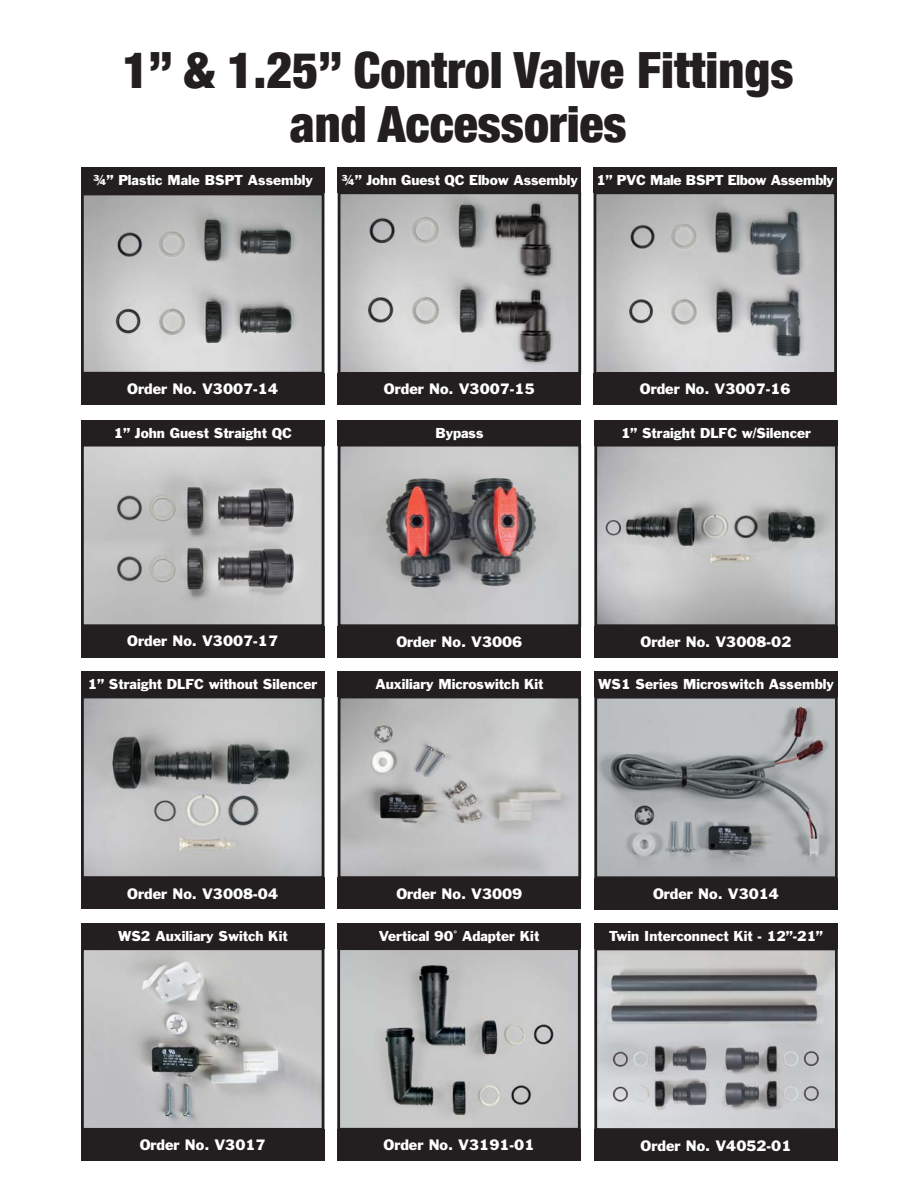
<style>
.page{position:relative;width:918px;height:1188px;background:#fff}
.page>*{position:absolute;margin:0;border:0;box-sizing:border-box;transform-origin:0 0}
.t1{font:900 condensed 49.95px/54.2px "Helvetica Neue";color:#231f20;text-align:center}
.t2{font:16.8px "Franklin Gothic Std";color:#fff}
.t3{font:13.95px "Franklin Gothic Std";color:#fff}
.t4{font:13.35px "Franklin Gothic Std";color:#fff}
.t5{font:13.35px "Franklin Gothic Std";letter-spacing:-.02em;color:#fff}
</style>
<div class="page">
<img style="left:342px;top:448px;width:235px;height:175px">
<div style="left:338px;top:444px;width:243px;height:183px;border:3px solid #231f20"></div>
<div style="left:338px;top:626px;width:243px;height:31px;background:#231f20"></div>
<div style="left:338px;top:420px;width:243px;height:25px;background:#231f20"></div>
<img style="left:598px;top:448px;width:236px;height:175px">
<div style="left:594px;top:444px;width:244px;height:183px;border:3px solid #231f20"></div>
<div style="left:594px;top:626px;width:244px;height:31px;background:#231f20"></div>
<div style="left:594px;top:420px;width:244px;height:25px;background:#231f20"></div>
<img style="left:598px;top:195px;width:235px;height:176px">
<div style="left:594px;top:191px;width:243px;height:184px;border:3px solid #231f20"></div>
<div style="left:594px;top:373px;width:243px;height:32px;background:#231f20"></div>
<div style="left:594px;top:168px;width:243px;height:25px;background:#231f20"></div>
<img style="left:342px;top:700px;width:235px;height:175px">
<div style="left:338px;top:696px;width:243px;height:183px;border:3px solid #231f20"></div>
<div style="left:338px;top:878px;width:243px;height:31px;background:#231f20"></div>
<div style="left:338px;top:672px;width:243px;height:25px;background:#231f20"></div>
<img style="left:85px;top:700px;width:235px;height:175px">
<div style="left:81px;top:696px;width:243px;height:183px;border:3px solid #231f20"></div>
<div style="left:81px;top:672px;width:243px;height:25px;background:#231f20"></div>
<div style="left:81px;top:878px;width:243px;height:31px;background:#231f20"></div>
<img style="left:598px;top:700px;width:236px;height:175px">
<div style="left:594px;top:696px;width:244px;height:183px;border:3px solid #231f20"></div>
<div style="left:594px;top:878px;width:244px;height:31px;background:#231f20"></div>
<div style="left:594px;top:672px;width:244px;height:25px;background:#231f20"></div>
<div style="left:81px;top:373px;width:243px;height:32px;background:#231f20"></div>
<div style="left:81px;top:168px;width:243px;height:25px;background:#231f20"></div>
<svg style="left:85px;top:197px;width:235px;height:174px;background:#b4b4b4"></svg>
<div style="left:81px;top:193px;width:243px;height:182px;border:3px solid #231f20"></div>
<img style="left:342px;top:195px;width:235px;height:176px">
<div style="left:338px;top:191px;width:243px;height:184px;border:3px solid #231f20"></div>
<div style="left:338px;top:373px;width:243px;height:32px;background:#231f20"></div>
<div style="left:338px;top:168px;width:243px;height:25px;background:#231f20"></div>
<img style="left:341px;top:951px;width:236px;height:176px">
<div style="left:337px;top:947px;width:244px;height:184px;border:3px solid #231f20"></div>
<div style="left:337px;top:1129px;width:244px;height:32px;background:#231f20"></div>
<div style="left:337px;top:924px;width:244px;height:25px;background:#231f20"></div>
<div style="left:81px;top:924px;width:244px;height:25px;background:#231f20"></div>
<img style="left:85px;top:951px;width:235px;height:176px">
<div style="left:81px;top:947px;width:243px;height:184px;border:3px solid #231f20"></div>
<div style="left:81px;top:1129px;width:243px;height:32px;background:#231f20"></div>
<img style="left:85px;top:448px;width:235px;height:175px">
<div style="left:81px;top:444px;width:243px;height:183px;border:3px solid #231f20"></div>
<div style="left:81px;top:626px;width:243px;height:31px;background:#231f20"></div>
<div style="left:81px;top:420px;width:243px;height:25px;background:#231f20"></div>
<img style="left:598px;top:952px;width:236px;height:175px">
<div style="left:594px;top:948px;width:244px;height:183px;border:3px solid #231f20"></div>
<div style="left:594px;top:1130px;width:244px;height:31px;background:#231f20"></div>
<div style="left:594px;top:924px;width:244px;height:25px;background:#231f20"></div>
<h1 class="t1" style="left:123px;top:40px;width:672px">1” &amp; 1.25” Control Valve Fittings and Accessories</h1>
<p class="t4" style="left:93px;top:172px;width:222px">¾” Plastic Male BSPT Assembly</p>
<p class="t4" style="left:341px;top:172px;width:239px">¾” John Guest QC Elbow Assembly</p>
<p class="t5" style="left:596px;top:172px;width:239px">1” PVC Male BSPT Elbow Assembly</p>
<p class="t3" style="left:127px;top:380px;width:152px">Order No. V3007-14</p>
<p class="t4" style="left:114px;top:424px;width:179px">1” John Guest Straight QC</p>
<p class="t3" style="left:384px;top:380px;width:152px">Order No. V3007-15</p>
<p class="t4" style="left:435px;top:424px;width:50px">Bypass</p>
<p class="t3" style="left:640px;top:380px;width:152px">Order No. V3007-16</p>
<p class="t4" style="left:621px;top:424px;width:192px">1” Straight DLFC w/Silencer</p>
<p class="t3" style="left:127px;top:632px;width:152px">Order No. V3007-17</p>
<p class="t4" style="left:88px;top:676px;width:231px">1” Straight DLFC without Silencer</p>
<p class="t3" style="left:396px;top:633px;width:128px">Order No. V3006</p>
<p class="t4" style="left:375px;top:676px;width:170px">Auxiliary Microswitch Kit</p>
<p class="t3" style="left:641px;top:633px;width:152px">Order No. V3008-02</p>
<p class="t4" style="left:598px;top:676px;width:237px">WS1 Series Microswitch Assembly</p>
<p class="t2" style="left:157px;top:883px;width:93px">V3008-04</p>
<p class="t3" style="left:127px;top:885px;width:152px">Order No. V3008-04</p>
<p class="t3" style="left:396px;top:885px;width:128px">Order No. V3009</p>
<p class="t3" style="left:653px;top:885px;width:128px">Order No. V3014</p>
<p class="t4" style="left:118px;top:928px;width:171px">WS2 Auxiliary Switch Kit</p>
<p class="t4" style="left:379px;top:928px;width:162px">Vertical 90˚ Adapter Kit</p>
<p class="t4" style="left:609px;top:928px;width:215px">Twin Interconnect Kit - 12”-21”</p>
<p class="t3" style="left:140px;top:1136px;width:128px">Order No. V3017</p>
<p class="t3" style="left:384px;top:1135px;width:152px">Order No. V3191-01</p>
<p class="t3" style="left:641px;top:1136px;width:152px">Order No. V4052-01</p>
</div>
